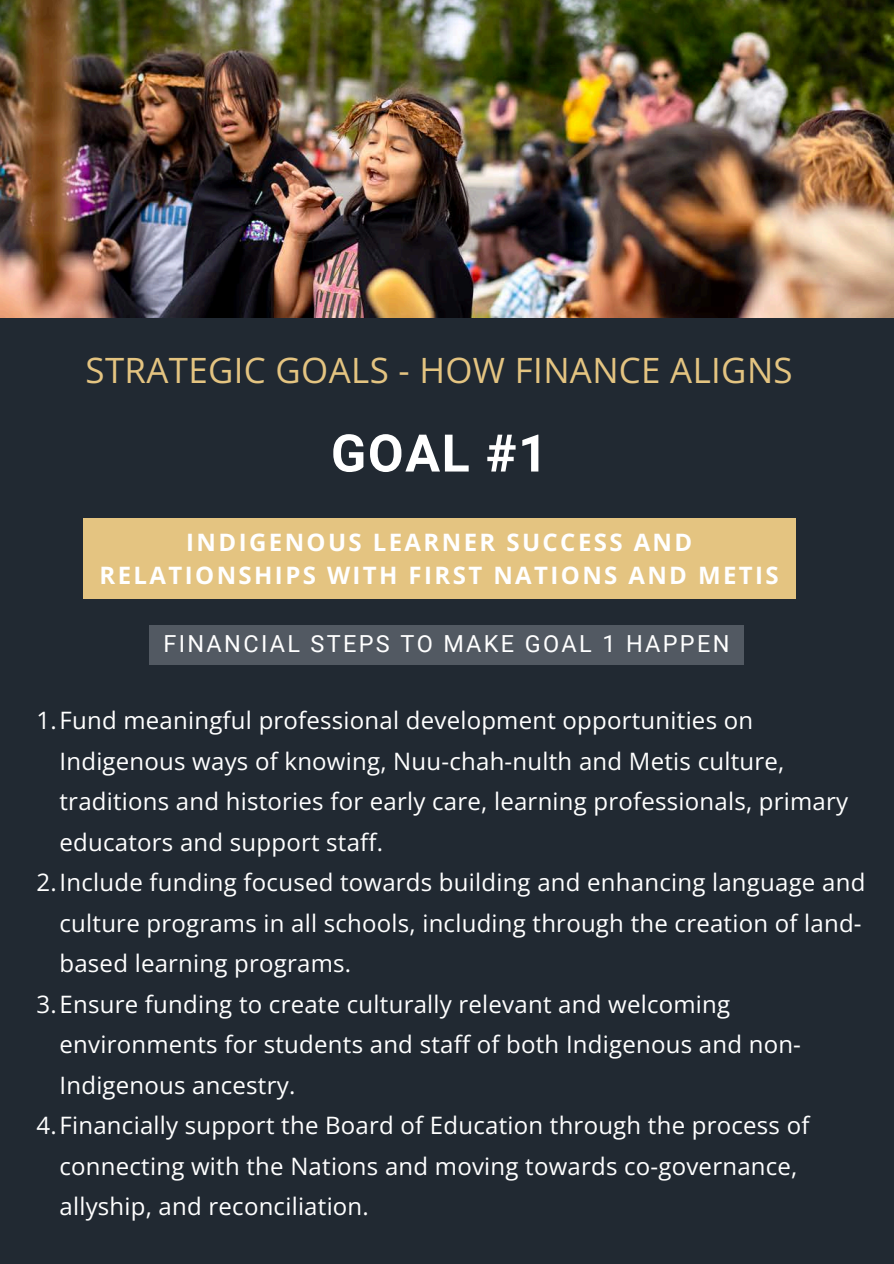
<style>
.page{position:relative;width:894px;height:1264px;background:#fff}
.page>*{position:absolute;margin:0;border:0;box-sizing:border-box;transform-origin:0 0}
.t1{font:700 51.9px "Roboto";color:#fff}
.t2{font:34.8px "Open Sans";letter-spacing:.01em;color:#e4c481}
.t3{font:24px/40.5px "Open Sans";letter-spacing:.01em;color:#fff}
.t4{font:700 24px/32.7px "Open Sans";letter-spacing:.1em;color:#fff;text-align:center}
.t5{font:23.55px "Roboto";letter-spacing:.1em;color:#fff}
</style>
<div class="page">
<div style="left:0;top:0;width:893px;height:1263px;background:#212932"></div>
<div style="left:83px;top:518px;width:712px;height:80px;background:#e4c481"></div>
<img style="left:0;top:0;width:893px;height:318px">
<div style="left:149px;top:625px;width:595px;height:40px;background:#525962"></div>
<p class="t2" style="left:86px;top:346px;width:708px">STRATEGIC GOALS - HOW FINANCE ALIGNS</p>
<p class="t1" style="left:331px;top:423px;width:218px">GOAL #1</p>
<p class="t4" style="left:99px;top:525px;width:680px">INDIGENOUS LEARNER SUCCESS AND<br>RELATIONSHIPS WITH FIRST NATIONS AND METIS</p>
<p class="t5" style="left:163px;top:630px;width:567px">FINANCIAL STEPS TO MAKE GOAL 1 HAPPEN</p>
<h2 class="t3" style="left:59px;top:699px;width:790px;text-indent:-23px">1.Fund meaningful professional development opportunities on Indigenous ways of knowing, Nuu-chah-nulth and Metis culture, traditions and histories for early care, learning professionals, primary educators and support staff.</h2>
<h1 class="t3" style="left:59px;top:861px;width:807px;text-indent:-23px">2.Include funding focused towards building and enhancing language and culture programs in all schools, including through the creation of land&shy;based learning programs.</h1>
<h3 class="t3" style="left:59px;top:983px;width:742px;text-indent:-23px">3.Ensure funding to create culturally relevant and welcoming environments for students and staff of both Indigenous and non-<br>Indigenous ancestry.</h3>
<h4 class="t3" style="left:59px;top:1104px;width:751px;text-indent:-23px">4.Financially support the Board of Education through the process of connecting with the Nations and moving towards co-governance, allyship, and reconciliation.</h4>
</div>
